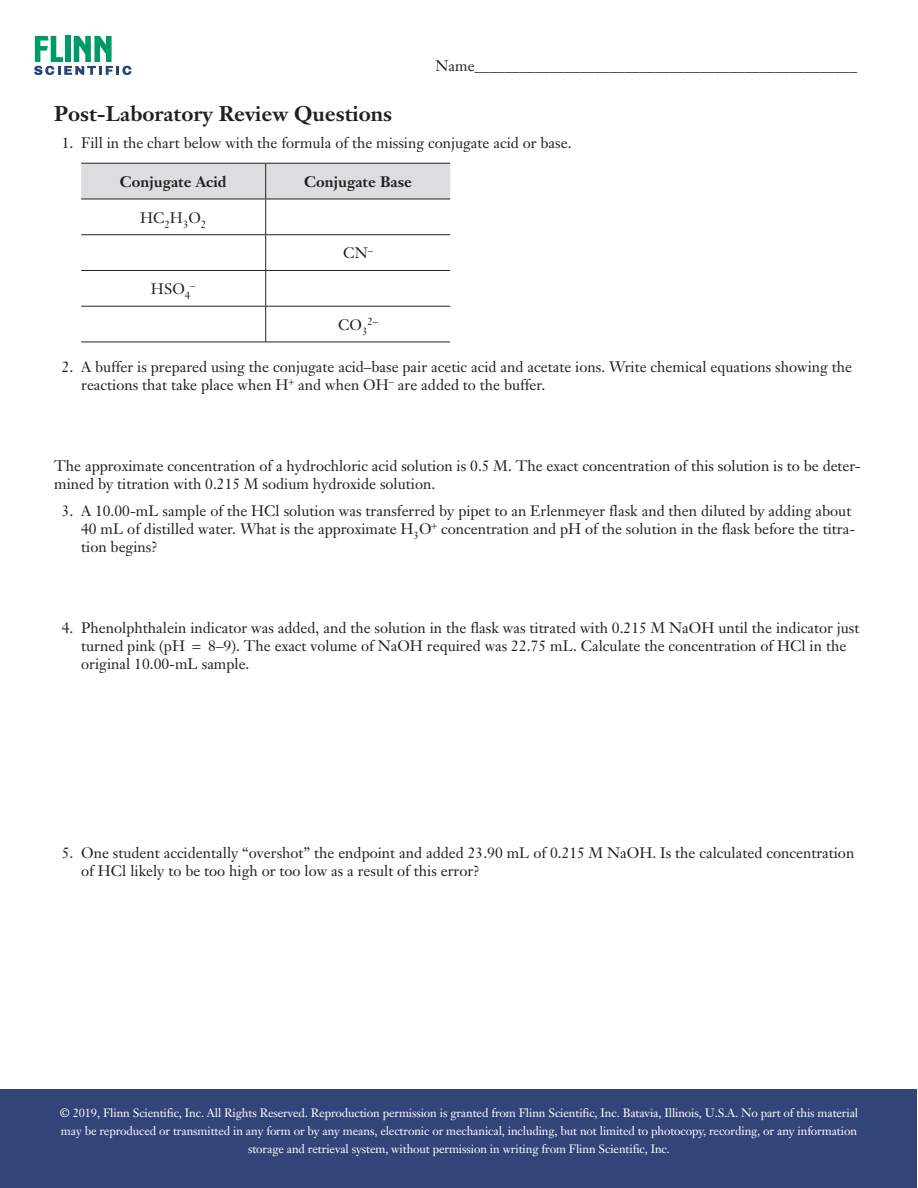
<style>
.page{position:relative;width:918px;height:1188px;background:#fff}
.page>*{position:absolute;margin:0;border:0;box-sizing:border-box;transform-origin:0 0}
.Sidehead{font:700 21px "Janson Text";color:#231f20}
.d_body{font:15px/18px "Janson Text";color:#231f20}
.Body{font:15px/18px "Janson Text";color:#231f20}
.d_a_b_c__s{font:15px "Janson Text";color:#231f20}
.Body-2{font:700 15px "Janson Text";color:#231f20}
.t1{font:12px/18px "Janson Text";letter-spacing:-.01em;color:#fff;text-align:center}
.Body-3{font:10.5px "Janson Text";color:#231f20}
</style>
<div class="page">
<div style="left:1px;top:1089px;width:916px;height:99px;background:#324478"></div>
<svg style="left:34px;top:36px;width:97px;height:39px"></svg>
<div style="left:81px;top:164px;width:369px;height:35px;background:#dcdddf"></div>
<hr style="left:81px;top:163px;width:185px;height:1px;background:#231f20">
<hr style="left:266px;top:163px;width:184px;height:1px;background:#231f20">
<hr style="left:265px;top:164px;width:1px;height:35px;background:#231f20">
<hr style="left:81px;top:199px;width:185px;height:1px;background:#231f20">
<hr style="left:266px;top:199px;width:184px;height:1px;background:#231f20">
<hr style="left:265px;top:199px;width:1px;height:35px;background:#231f20">
<hr style="left:81px;top:234px;width:185px;height:1px;background:#231f20">
<hr style="left:266px;top:234px;width:184px;height:1px;background:#231f20">
<hr style="left:265px;top:235px;width:1px;height:35px;background:#231f20">
<hr style="left:81px;top:270px;width:185px;height:1px;background:#231f20">
<hr style="left:266px;top:270px;width:184px;height:1px;background:#231f20">
<hr style="left:265px;top:271px;width:1px;height:35px;background:#231f20">
<hr style="left:81px;top:306px;width:185px;height:1px;background:#231f20">
<hr style="left:266px;top:306px;width:184px;height:1px;background:#231f20">
<hr style="left:265px;top:307px;width:1px;height:35px;background:#231f20">
<hr style="left:81px;top:342px;width:185px;height:1px;background:#231f20">
<hr style="left:266px;top:342px;width:184px;height:1px;background:#231f20">
<p class="d_a_b_c__s" style="left:436px;top:57px;width:423px">Name___________________________________________________</p>
<p class="Sidehead" style="left:54px;top:100px;width:339px">Post-Laboratory Review Questions</p>
<p class="d_body" style="left:62px;top:134px;width:512px">1. Fill in the chart below with the formula of the missing conjugate acid or base.</p>
<p class="Body-2" style="left:120px;top:172px;width:108px">Conjugate Acid</p>
<p class="Body-2" style="left:304px;top:172px;width:109px">Conjugate Base</p>
<p class="Body" style="left:140px;top:208px;width:68px">HC<sub>2</sub>H<sub>3</sub>O<sub>2</sub></p>
<p class="Body" style="left:343px;top:244px;width:31px">CN<sup>–</sup></p>
<p class="Body" style="left:151px;top:280px;width:41px">HSO<sub>4</sub></p>
<p class="Body-3" style="left:190px;top:279px;width:7px">–</p>
<p class="Body" style="left:338px;top:316px;width:31px">CO<sub>3</sub></p>
<p class="Body-3" style="left:367px;top:315px;width:12px">2–</p>
<p class="d_body" style="left:81px;top:358px;width:773px;text-indent:-20px">2. A buffer is prepared using the conjugate acid–base pair acetic acid and acetate ions. Write chemical equations showing the reactions that take place when H and when OH<sup>–</sup> are added to the buffer.</p>
<p class="Body" style="left:54px;top:457px;width:808px">The approximate concentration of a hydrochloric acid solution is 0.5 M. The exact concentration of this solution is to be deter&shy;mined by titration with 0.215 M sodium hydroxide solution.</p>
<p class="d_body" style="left:81px;top:502px;width:776px;text-indent:-20px">3. A 10.00-mL sample of the HCl solution was transferred by pipet to an Erlenmeyer flask and then diluted by adding about<br>40 mL of distilled water. What is the approximate H<sub>3</sub>O concentration and pH of the solution in the flask before the titra&shy;tion begins?</p>
<p class="d_body" style="left:81px;top:619px;width:780px;text-indent:-20px">4. Phenolphthalein indicator was added, and the solution in the flask was titrated with 0.215 M NaOH until the indicator just turned pink (pH</p>
<p class="d_body" style="left:81px;top:637px;width:767px;text-indent:127px">8–9). The exact volume of NaOH required was 22.75 mL. Calculate the concentration of HCl in the original 10.00-mL sample.</p>
<p class="d_body" style="left:81px;top:844px;width:775px;text-indent:-20px">5. One student accidentally “overshot” the endpoint and added 23.90 mL of 0.215 M NaOH. Is the calculated concentration of HCl likely to be too high or too low as a result of this error?</p>
<p class="t1" style="left:60px;top:1104px;width:800px">© 2019, Flinn Scientific, Inc. All Rights Reserved. Reproduction permission is granted from Flinn Scientific, Inc. Batavia, Illinois, U.S.A. No part of this material may be reproduced or transmitted in any form or by any means, electronic or mechanical, including, but not limited to photocopy, recording, or any information storage and retrieval system, without permission in writing from Flinn Scientific, Inc.</p>
</div>
